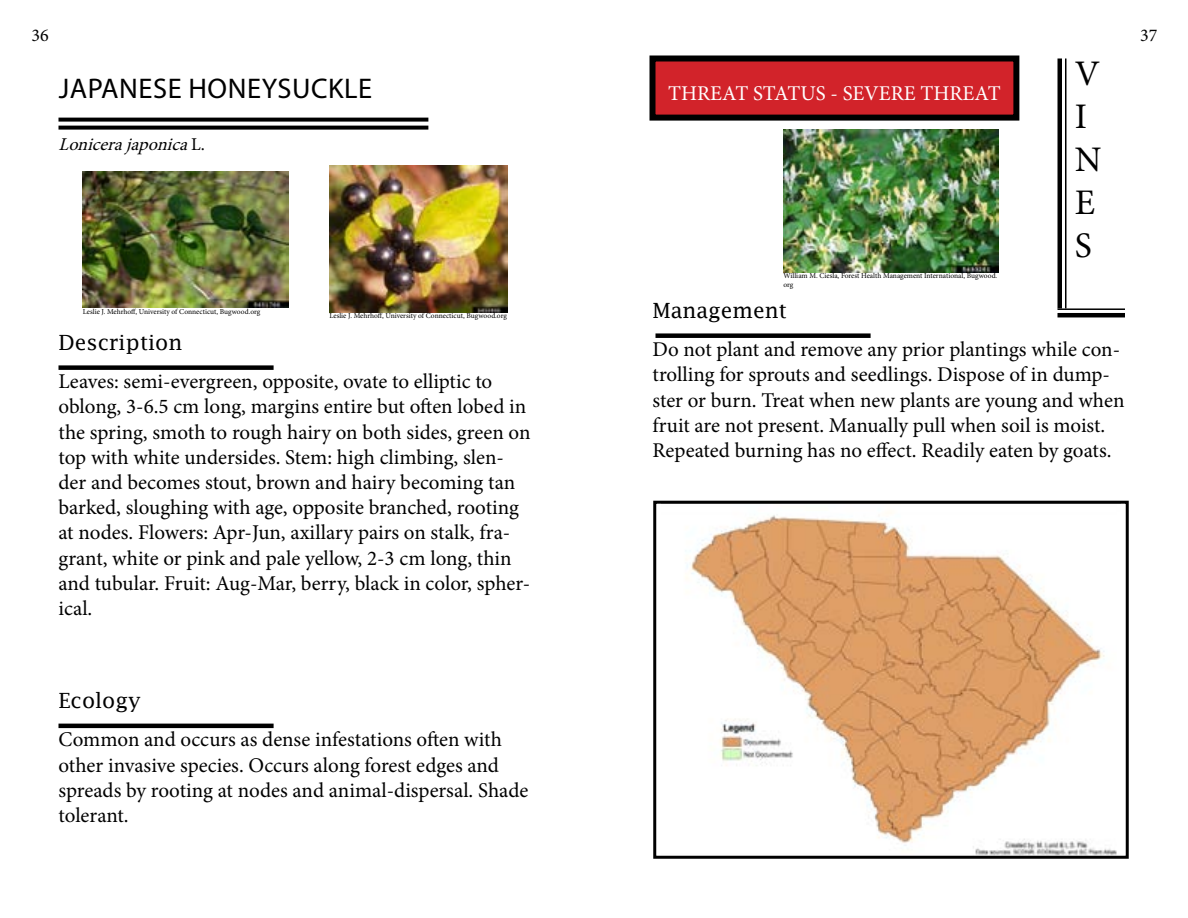
<style>
.page{position:relative;width:1188px;height:918px;background:#fff}
.page>*{position:absolute;margin:0;border:0;box-sizing:border-box;transform-origin:0 0}
.t1{font:36px/43.2px "Minion Pro";color:#000}
.t2{font:28.5px "Myriad Pro";letter-spacing:.02em;color:#000}
.t3{font:21px/25.2px "Minion Pro";color:#000}
.t4{font:21px "Lucida Fax";color:#000}
.t5{font:21px "Minion Pro";color:#fff}
.t6{font:italic 18px "Minion Pro";color:#000}
.t7{font:18px "Minion Pro";color:#000}
.t8{font:7.5px/9px "Minion Pro";letter-spacing:-.005em;color:#000}
.s1{font-style:normal}
</style>
<div class="page">
<svg style="left:58px;top:118px;width:370px;height:4px"></svg>
<svg style="left:58px;top:126px;width:370px;height:4px"></svg>
<div style="left:652px;top:58px;width:364px;height:60px;background:#d2232a"></div>
<div style="left:650px;top:56px;width:369px;height:65px;border:6px solid #000"></div>
<hr style="left:1065px;top:58px;width:2px;height:250px;background:#000">
<hr style="left:1058px;top:58px;width:4px;height:250px;background:#000">
<hr style="left:1058px;top:308px;width:67px;height:2px;background:#000">
<hr style="left:1058px;top:313px;width:67px;height:4px;background:#000">
<div style="left:58px;top:365px;width:216px;height:5px;background:#000"></div>
<hr style="left:58px;top:724px;width:216px;height:4px;background:#000">
<div style="left:656px;top:333px;width:215px;height:5px;background:#000"></div>
<img style="left:685px;top:514px;width:432px;height:341px">
<div style="left:653px;top:501px;width:476px;height:358px;border:3px solid #000"></div>
<img style="left:83px;top:171px;width:205px;height:137px">
<img style="left:329px;top:166px;width:179px;height:147px">
<img style="left:783px;top:130px;width:216px;height:142px">
<p class="t7" style="left:31px;top:23px;width:19px">36</p>
<p class="t7" style="left:1140px;top:23px;width:19px">37</p>
<h1 class="t1" style="left:1075px;top:52px;width:28px">V<br>I<br>N<br>E<br>S</h1>
<h2 class="t2" style="left:59px;top:70px;width:315px">JAPANESE HONEYSUCKLE</h2>
<p class="t5" style="left:668px;top:79px;width:334px">THREAT STATUS - SEVERE THREAT</p>
<p class="t6" style="left:58px;top:132px;width:148px">Lonicerajaponica<span class="s1">L .</span></p>
<p class="t8" style="left:83px;top:307px;width:179px">Leslie J. Mehrhoff, University of Connecticut, Bugwood.org</p>
<p class="t4" style="left:58px;top:330px;width:125px">Description</p>
<p class="t8" style="left:329px;top:312px;width:179px">Leslie J. Mehrhoff, University of Connecticut, Bugwood.org</p>
<p class="t3" style="left:58px;top:369px;width:474px">Leaves: semi-evergreen, opposite, ovate to elliptic to oblong, 3-6.5 cm long, margins entire but often lobed in the spring, smoth to rough hairy on both sides, green on top with white undersides. Stem: high climbing, slen&shy;der and becomes stout, brown and hairy becoming tan barked, sloughing with age, opposite branched, rooting at nodes. Flowers: Apr-Jun, axillary pairs on stalk, fra&shy;grant, white or pink and pale yellow, 2-3 cm long, thin and tubular. Fruit: Aug-Mar, berry, black in color, spher&shy;ical.</p>
<p class="t4" style="left:58px;top:688px;width:84px">Ecology</p>
<p class="t3" style="left:58px;top:727px;width:471px">Common and occurs as dense infestations often with other invasive species. Occurs along forest edges and spreads by rooting at nodes and animal-dispersal. Shade tolerant.</p>
<p class="t8" style="left:783px;top:271px;width:215px">William M. Ciesla, Forest Health Management International, Bugwood. org</p>
<p class="t4" style="left:653px;top:298px;width:136px">Management</p>
<p class="t3" style="left:653px;top:337px;width:474px">Do not plant and remove any prior plantings while con&shy;trolling for sprouts and seedlings. Dispose of in dump&shy;ster or burn. Treat when new plants are young and when fruit are not present. Manually pull when soil is moist.<br>Repeated burning has no effect. Readily eaten by goats.</p>
</div>
